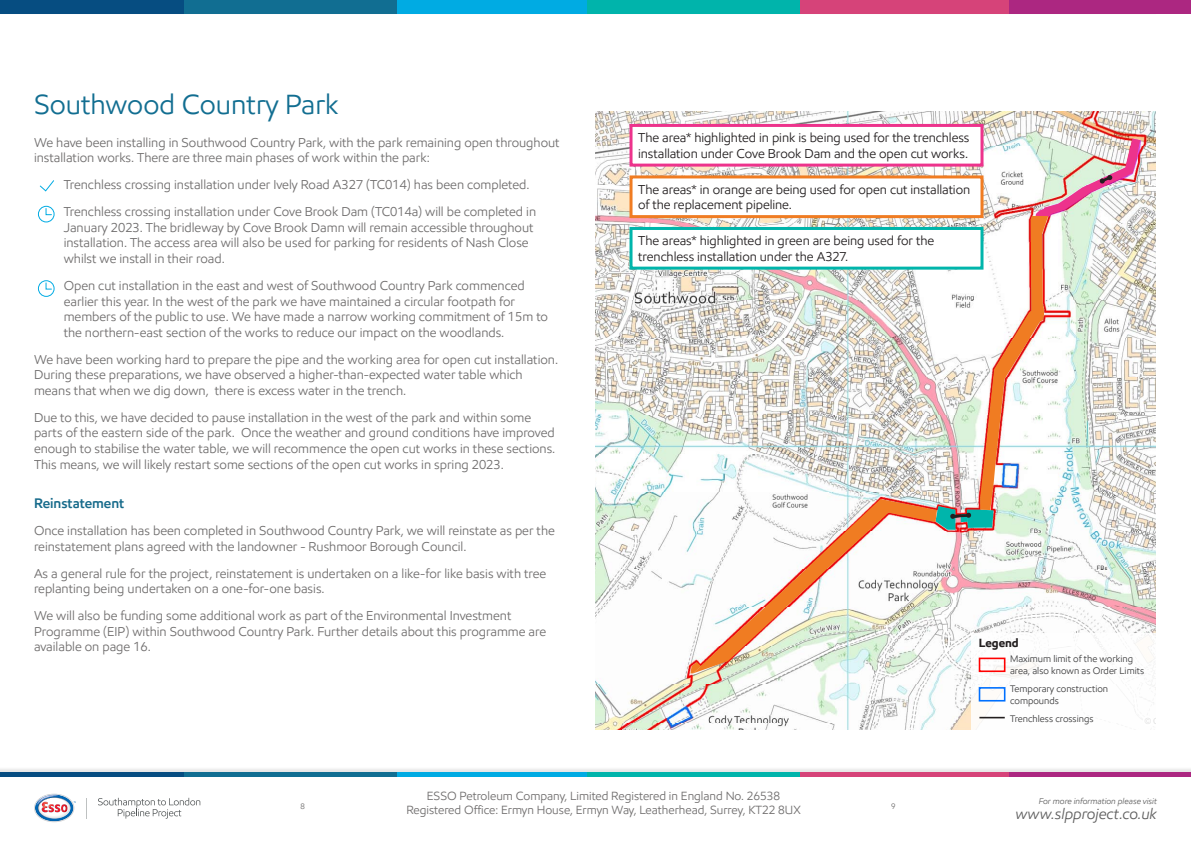
<style>
.page{position:relative;width:1191px;height:842px;background:#fff}
.page>*{position:absolute;margin:0;border:0;box-sizing:border-box;transform-origin:0 0}
.t1{font:28px "E Mprint";color:#126e91}
.t2{font:italic 15.1px "E Mprint";color:#606060}
.t3{font:600 14px "E Mprint";color:#176b8b}
.t4{font:13px/15.6px "E Mprint";color:#706e6e}
.Labels{font:13px/15.6px "E Mprint";letter-spacing:-.005em;color:#231f20}
.t5{font:12px/14.4px "E Mprint";color:#706e6e;text-align:center}
.Caption_text{font:700 12px "E Mprint";color:#231f20}
.Caption_text-2{font:9.6px/11.5px "E Mprint";color:#3e3e3f}
.t6{font:italic 8.4px "E Mprint";color:#606060}
.t7{font:8px "E Mprint";color:#706e6e}
</style>
<div class="page">
<svg style="left:98px;top:798px;width:102px;height:21px"></svg>
<svg style="left:86px;top:798px;width:1px;height:21px"></svg>
<svg style="left:34px;top:794px;width:42px;height:28px"></svg>
<div style="left:174px;top:772px;width:232px;height:5px;background:#116e92"></div>
<div style="left:0;top:772px;width:183px;height:5px;background:#064d81"></div>
<div style="left:397px;top:772px;width:199px;height:5px;background:#00abe3"></div>
<div style="left:587px;top:772px;width:222px;height:5px;background:#00b4ab"></div>
<div style="left:800px;top:772px;width:218px;height:5px;background:#d64379"></div>
<div style="left:1009px;top:772px;width:182px;height:5px;background:#ac2781"></div>
<div style="left:174px;top:0;width:232px;height:14px;background:#116e92"></div>
<div style="left:0;top:0;width:183px;height:14px;background:#064d81"></div>
<div style="left:397px;top:0;width:199px;height:14px;background:#00abe3"></div>
<div style="left:587px;top:0;width:222px;height:14px;background:#00b4ab"></div>
<div style="left:800px;top:0;width:218px;height:14px;background:#d64379"></div>
<div style="left:1009px;top:0;width:182px;height:14px;background:#ac2781"></div>
<svg style="left:595px;top:112px;width:561px;height:617px"></svg>
<svg style="left:693px;top:530px;width:244px;height:143px"></svg>
<svg style="left:690px;top:662px;width:11px;height:11px"></svg>
<svg style="left:628px;top:122px;width:512px;height:408px"></svg>
<div style="left:971px;top:633px;width:186px;height:96px;background:#fff"></div>
<div style="left:978px;top:658px;width:27px;height:14px;border:2px solid #f00"></div>
<div style="left:978px;top:687px;width:27px;height:14px;border:2px solid #0070ff"></div>
<svg style="left:979px;top:717px;width:25px;height:1px"></svg>
<svg style="left:38px;top:206px;width:16px;height:16px"></svg>
<div style="left:38px;top:206px;width:17px;height:16px;border:1px solid #00abe3;border-radius:50%"></div>
<svg style="left:45px;top:208px;width:7px;height:8px"></svg>
<svg style="left:39px;top:180px;width:15px;height:12px"></svg>
<svg style="left:38px;top:281px;width:16px;height:15px"></svg>
<div style="left:38px;top:280px;width:17px;height:17px;border:1px solid #00abe3;border-radius:50%"></div>
<svg style="left:45px;top:282px;width:7px;height:8px"></svg>
<h1 class="t1" style="left:34px;top:87px;width:306px">Southwood Country Park</h1>
<p class="t4" style="left:34px;top:134px;width:527px">We have been installing in Southwood Country Park, with the park remaining open throughout installation works. There are three main phases of work within the park:</p>
<p class="t4" style="left:64px;top:171px;width:474px;line-height:26.9px">Trenchless crossing installation under Ively Road A327 (TC014) has been completed.<br>Trenchless crossing installation under Cove Brook Dam (TC014a) will be completed in</p>
<p class="t4" style="left:64px;top:219px;width:471px">January 2023. The bridleway by Cove Brook Damn will remain accessible throughout installation. The access area will also be used for parking for residents of Nash Close whilst we install in their road.</p>
<p class="t4" style="left:64px;top:278px;width:486px">Open cut installation in the east and west of Southwood Country Park commenced earlier this year. In the west of the park we have maintained a circular footpath for members of the public to use. We have made a narrow working commitment of 15m to the northern-east section of the works to reduce our impact on the woodlands.</p>
<p class="t4" style="left:34px;top:351px;width:525px">We have been working hard to prepare the pipe and the working area for open cut installation.<br>During these preparations, we have observed a higher-than-expected water table which means that when we dig down, there is excess water in the trench.</p>
<p class="t4" style="left:34px;top:409px;width:523px">Due to this, we have decided to pause installation in the west of the park and within some parts of the eastern side of the park. Once the weather and ground conditions have improved enough to stabilise the water table, we will recommence the open cut works in these sections.<br>This means, we will likely restart some sections of the open cut works in spring 2023.</p>
<p class="t3" style="left:34px;top:495px;width:92px">Reinstatement</p>
<p class="t4" style="left:34px;top:523px;width:522px">Once installation has been completed in Southwood Country Park, we will reinstate as per the reinstatement plans agreed with the landowner - Rushmoor Borough Council.</p>
<p class="t4" style="left:34px;top:565px;width:514px">As a general rule for the project, reinstatement is undertaken on a like-for like basis with tree replanting being undertaken on a one-for-one basis.</p>
<p class="t4" style="left:34px;top:608px;width:513px">We will also be funding some additional work as part of the Environmental Investment<br>Programme (EIP) within Southwood Country Park. Further details about this programme are available on page 16.</p>
<p class="Labels" style="left:638px;top:130px;width:333px">The area* highlighted in pink is being used for the trenchless installation under Cove Brook Dam and the open cut works.</p>
<p class="Labels" style="left:638px;top:181px;width:333px">The areas* in orange are being used for open cut installation of the replacement pipeline.</p>
<p class="Labels" style="left:638px;top:233px;width:297px">The areas* highlighted in green are being used for the trenchless installation under the A327.</p>
<p class="Caption_text" style="left:978px;top:635px;width:42px">Legend</p>
<p class="Caption_text-2" style="left:1010px;top:653px;width:136px">Maximum limit of the working area, also known as Order Limits</p>
<p class="Caption_text-2" style="left:1010px;top:683px;width:100px">Temporary construction compounds</p>
<p class="Caption_text-2" style="left:1010px;top:713px;width:85px">Trenchless crossings</p>
<p class="t5" style="left:406px;top:788px;width:396px">ESSO Petroleum Company, Limited Registered in England No. 26538<br>Registered Office: Ermyn House, Ermyn Way, Leatherhead, Surrey, KT22 8UX</p>
<p class="t7" style="left:300px;top:802px;width:6px">8</p>
<p class="t7" style="left:891px;top:802px;width:6px">9</p>
<p class="t6" style="left:1038px;top:796px;width:120px">For more information please visit</p>
<p class="t2" style="left:1015px;top:805px;width:143px">www.slpproject.co.uk</p>
</div>
